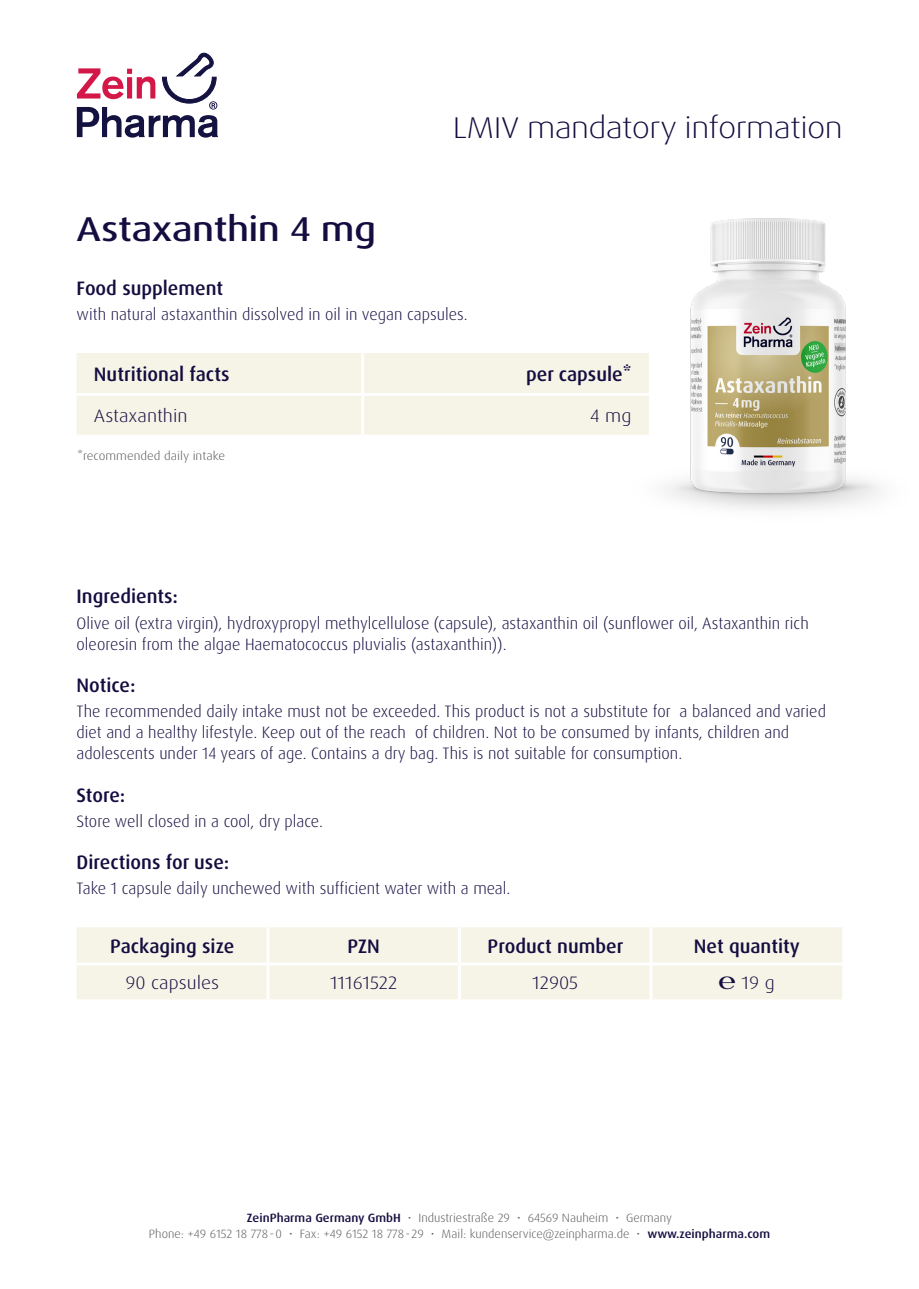
<style>
.page{position:relative;width:919px;height:1289px;background:#fff}
.page>*{position:absolute;margin:0;border:0;box-sizing:border-box;transform-origin:0 0}
.t1{font:500 expanded 34.5px "Dax Pro";color:#140d40}
.t2{font:300 expanded 30px "Dax Pro";color:#140d40}
.t3{font:500 19.5px "Dax Pro";color:#140d40}
.Fließtext{font:300 18px "Dax Pro";color:#140d40;scale:1.1 1}
.t4{font:300 16.5px/21px "Dax Pro";color:#140d40}
.Fließtext-2{font:300 12px "Dax Pro";color:#57585a;scale:1.05 1}
.Fließtext-3{font:300 12px "Dax Pro";color:#57585a;scale:1.1 1}
.s1{font-weight:500;color:#140d40}
</style>
<div class="page">
<svg style="left:76px;top:52px;width:142px;height:86px"></svg>
<div style="left:77px;top:353px;width:528px;height:81px;background:#f6f3e7"></div>
<hr style="left:361px;top:353px;width:3px;height:40px;background:#fff">
<hr style="left:77px;top:393px;width:285px;height:3px;background:#fff">
<hr style="left:362px;top:393px;width:286px;height:3px;background:#fff">
<hr style="left:361px;top:396px;width:3px;height:38px;background:#fff">
<div style="left:77px;top:927px;width:765px;height:72px;background:#f6f3e7"></div>
<hr style="left:266px;top:927px;width:3px;height:35px;background:#fff">
<hr style="left:458px;top:927px;width:3px;height:35px;background:#fff">
<hr style="left:649px;top:927px;width:3px;height:35px;background:#fff">
<hr style="left:77px;top:962px;width:191px;height:3px;background:#fff">
<hr style="left:268px;top:962px;width:191px;height:3px;background:#fff">
<hr style="left:266px;top:965px;width:3px;height:34px;background:#fff">
<hr style="left:459px;top:962px;width:192px;height:3px;background:#fff">
<hr style="left:458px;top:965px;width:3px;height:34px;background:#fff">
<hr style="left:651px;top:962px;width:191px;height:3px;background:#fff">
<hr style="left:649px;top:965px;width:3px;height:34px;background:#fff">
<img style="left:605px;top:218px;width:275px;height:291px">
<p class="t2" style="left:453px;top:109px;width:391px">LMIV mandatory information</p>
<p class="t1" style="left:77px;top:207px;width:301px">Astaxanthin 4 mg</p>
<p class="t3" style="left:77px;top:275px;width:148px">Food supplement</p>
<p class="t4" style="left:77px;top:304px;width:392px">with natural astaxanthin dissolved in oil in vegan capsules.</p>
<p class="t3" style="left:94px;top:362px;width:137px">Nutritional facts</p>
<p class="t3" style="left:526px;top:362px;width:107px">per capsule*</p>
<p class="Fließtext" style="left:94px;top:404px;width:87px">Astaxanthin</p>
<p class="Fließtext" style="left:590px;top:404px;width:39px">4 mg</p>
<p class="Fließtext-3" style="left:78px;top:447px;width:136px">*recommended daily intake</p>
<p class="t3" style="left:77px;top:584px;width:103px">Ingredients:</p>
<p class="t4" style="left:77px;top:612px;width:733px">Olive oil (extra virgin), hydroxypropyl methylcellulose (capsule), astaxanthin oil (sunflower oil, Astaxanthin rich oleoresin from the algae Haematococcus pluvialis (astaxanthin)).</p>
<p class="t3" style="left:77px;top:672px;width:60px">Notice:</p>
<p class="t4" style="left:77px;top:701px;width:750px">The recommended daily intake must not be exceeded. This product is not a substitute for a balanced and varied diet and a healthy lifestyle. Keep out of the reach of children. Not to be consumed by infants, children and adolescents under 14 years of age. Contains a dry bag. This is not suitable for consumption.</p>
<p class="t3" style="left:77px;top:782px;width:50px">Store:</p>
<p class="t4" style="left:77px;top:810px;width:248px">Store well closed in a cool, dry place.</p>
<p class="t3" style="left:77px;top:849px;width:154px">Directions for use:</p>
<p class="t4" style="left:77px;top:878px;width:435px">Take 1 capsule daily unchewed with sufficient water with a meal.</p>
<p class="t3" style="left:110px;top:934px;width:125px">Packaging size</p>
<p class="t3" style="left:347px;top:934px;width:34px">PZN</p>
<p class="t3" style="left:487px;top:934px;width:137px">Product number</p>
<p class="t3" style="left:693px;top:934px;width:107px">Net quantity</p>
<p class="Fließtext" style="left:125px;top:970px;width:87px">90 capsules</p>
<p class="Fließtext" style="left:330px;top:970px;width:63px">11161522</p>
<p class="Fließtext" style="left:532px;top:970px;width:43px">12905</p>
<p class="Fließtext" style="left:718px;top:970px;width:52px">℮ 19 g</p>
<p class="Fließtext-2" style="left:247px;top:1209px;width:406px"><span class="s1">ZeinPharma Germany GmbH</span> • Industriestraße 29 • 64569 Nauheim • Germany</p>
<p class="Fließtext-2" style="left:149px;top:1226px;width:593px">Phone: +49 6152 18 778-0 • Fax: +49 6152 18 778- 29 • Mail: kundenservice@zeinpharma.de • <span class="s1">www.zeinpharma.com</span></p>
</div>
